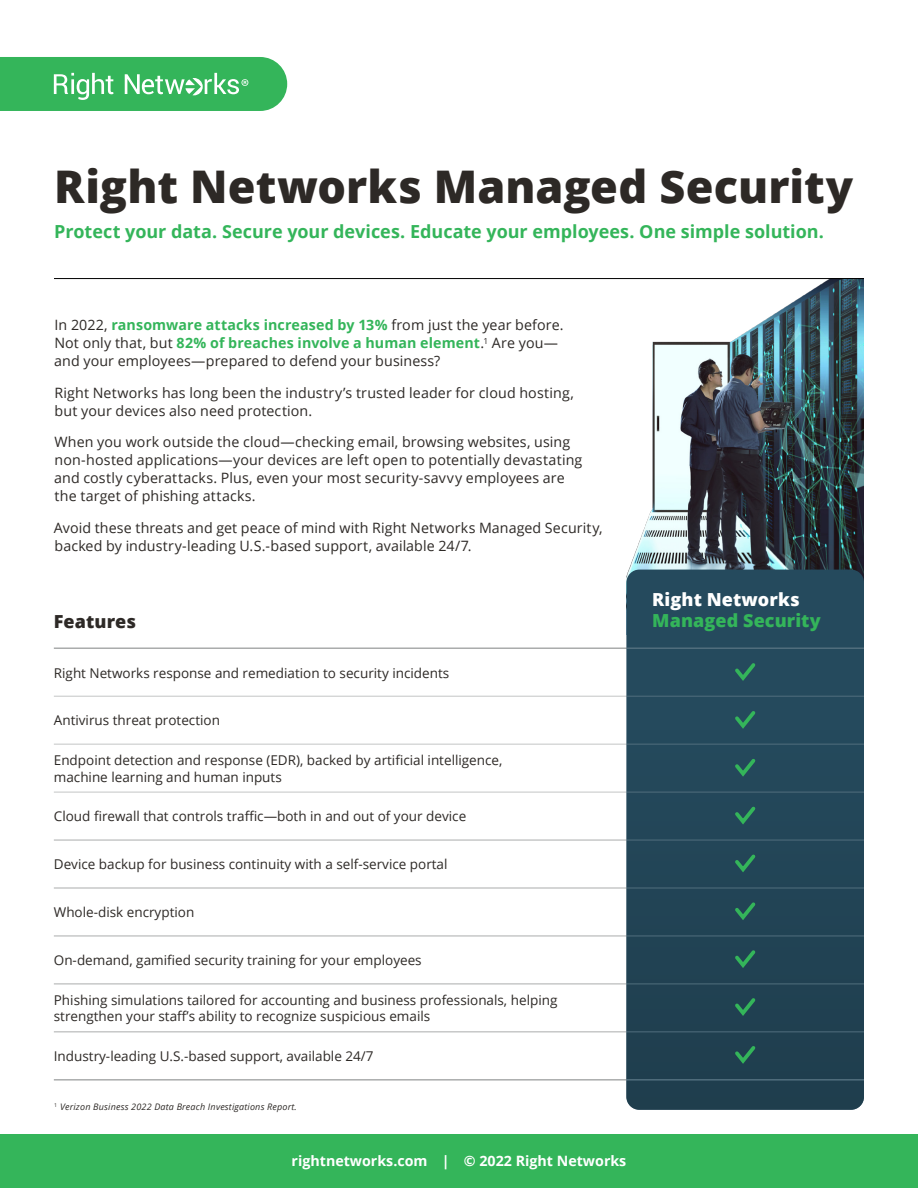
<style>
.page{position:relative;width:918px;height:1188px;background:#fff}
.page>*{position:absolute;margin:0;border:0;box-sizing:border-box;transform-origin:0 0}
.t1{font:800 45px "Open Sans";color:#2d2926}
.t2{font:700 18px "Open Sans";color:#34b55a}
.t3{font:800 18px "Open Sans";letter-spacing:.005em;color:#34b55a}
.t4{font:800 18px "Open Sans";letter-spacing:.005em;color:#fff}
.t5{font:800 18px "Open Sans";letter-spacing:.005em;color:#2d2926}
.t6{font:14.25px/18px "Open Sans";letter-spacing:.01em;color:#2d2926}
.t7{font:700 14.25px "Open Sans";color:#fff}
.t8{font:13.5px/16.5px "Open Sans";color:#2d2926}
.t9{font:italic 9px "Open Sans";letter-spacing:.02em;color:#2d2926}
.s1{font-weight:700;color:#34b55a}
</style>
<div class="page">
<div style="left:0;top:1134px;width:918px;height:54px;background:#34b55a"></div>
<svg style="left:0;top:57px;width:287px;height:54px;background:#48bc6b"></svg>
<img style="left:626px;top:279px;width:238px;height:300px">
<hr style="left:54px;top:278px;width:810px;height:1px;background:#000">
<div style="left:626px;top:570px;width:238px;height:540px;background:#234658;border-radius:13px"></div>
<hr style="left:54px;top:647px;width:572px;height:2px;background:#aaacac">
<hr style="left:54px;top:1079px;width:572px;height:2px;background:#aaacac">
<hr style="left:626px;top:647px;width:238px;height:2px;background:#516e7d">
<hr style="left:626px;top:1079px;width:238px;height:2px;background:#516e7d">
<hr style="left:54px;top:696px;width:572px;height:1px;background:#c3c5c5">
<hr style="left:54px;top:744px;width:572px;height:1px;background:#c3c5c5">
<hr style="left:54px;top:792px;width:572px;height:1px;background:#c3c5c5">
<hr style="left:54px;top:840px;width:572px;height:1px;background:#aaacac">
<hr style="left:54px;top:888px;width:572px;height:1px;background:#aaacac">
<hr style="left:54px;top:936px;width:572px;height:1px;background:#aaacac">
<hr style="left:54px;top:984px;width:572px;height:1px;background:#aaacac">
<hr style="left:54px;top:1031px;width:572px;height:1px;background:#aaacac">
<hr style="left:626px;top:696px;width:238px;height:1px;background:#516e7d">
<hr style="left:626px;top:744px;width:238px;height:1px;background:#516e7d">
<hr style="left:626px;top:792px;width:238px;height:1px;background:#516e7d">
<hr style="left:626px;top:840px;width:238px;height:1px;background:#516e7d">
<hr style="left:626px;top:888px;width:238px;height:1px;background:#516e7d">
<hr style="left:626px;top:936px;width:238px;height:1px;background:#516e7d">
<hr style="left:626px;top:984px;width:238px;height:1px;background:#516e7d">
<hr style="left:626px;top:1031px;width:238px;height:1px;background:#516e7d">
<svg style="left:735px;top:663px;width:21px;height:18px"></svg>
<svg style="left:735px;top:902px;width:21px;height:18px"></svg>
<svg style="left:735px;top:711px;width:21px;height:18px"></svg>
<svg style="left:735px;top:950px;width:21px;height:18px"></svg>
<svg style="left:735px;top:759px;width:21px;height:18px"></svg>
<svg style="left:735px;top:998px;width:21px;height:18px"></svg>
<svg style="left:735px;top:806px;width:21px;height:19px"></svg>
<svg style="left:735px;top:1046px;width:21px;height:18px"></svg>
<svg style="left:735px;top:854px;width:21px;height:18px"></svg>
<h1 class="t1" style="left:54px;top:153px;width:801px">Right Networks Managed Security</h1>
<p class="t2" style="left:54px;top:218px;width:771px">Protect your data. Secure your devices. Educate your employees. One simple solution.</p>
<p class="t6" style="left:54px;top:316px;width:511px">In 2022, <span class="s1">ransomware attacks increased by 13%</span> from just the year before.<br>Not only that, but <span class="s1">82% of breaches involve a human element</span>.<sup>1</sup> Are you— and your employees—prepared to defend your business?</p>
<p class="t6" style="left:54px;top:383px;width:521px">Right Networks has long been the industry’s trusted leader for cloud hosting, but your devices also need protection.</p>
<p class="t6" style="left:54px;top:433px;width:530px">When you work outside the cloud—checking email, browsing websites, using non-hosted applications—your devices are left open to potentially devastating and costly cyberattacks. Plus, even your most security-savvy employees are the target of phishing attacks.</p>
<p class="t6" style="left:54px;top:518px;width:550px">Avoid these threats and get peace of mind with Right Networks Managed Security, backed by industry-leading U.S.-based support, available 24/7.</p>
<p class="t5" style="left:54px;top:608px;width:84px">Features</p>
<p class="t8" style="left:54px;top:664px;width:397px">Right Networks response and remediation to security incidents</p>
<p class="t8" style="left:54px;top:712px;width:168px">Antivirus threat protection</p>
<p class="t8" style="left:54px;top:752px;width:450px">Endpoint detection and response (EDR), backed by artificial intelligence, machine learning and human inputs</p>
<p class="t8" style="left:54px;top:808px;width:414px">Cloud firewall that controls traffic—both in and out of your device</p>
<p class="t8" style="left:54px;top:856px;width:395px">Device backup for business continuity with a self-service portal</p>
<p class="t8" style="left:54px;top:904px;width:142px">Whole-disk encryption</p>
<p class="t8" style="left:54px;top:952px;width:369px">On-demand, gamified security training for your employees</p>
<p class="t8" style="left:54px;top:991px;width:505px">Phishing simulations tailored for accounting and business professionals, helping strengthen your staff’s ability to recognize suspicious emails</p>
<p class="t8" style="left:54px;top:1047px;width:321px">Industry-leading U.S.-based support, available 24/7</p>
<p class="t9" style="left:54px;top:1100px;width:244px"><sup>1</sup> Verizon Business 2022 Data Breach Investigations Report.</p>
<p class="t7" style="left:292px;top:1151px;width:336px">rightnetworks.com | © 2022 Right Networks</p>
<p class="t4" style="left:652px;top:586px;width:149px">Right Networks</p>
<p class="t3" style="left:652px;top:607px;width:170px">Managed Security</p>
</div>
